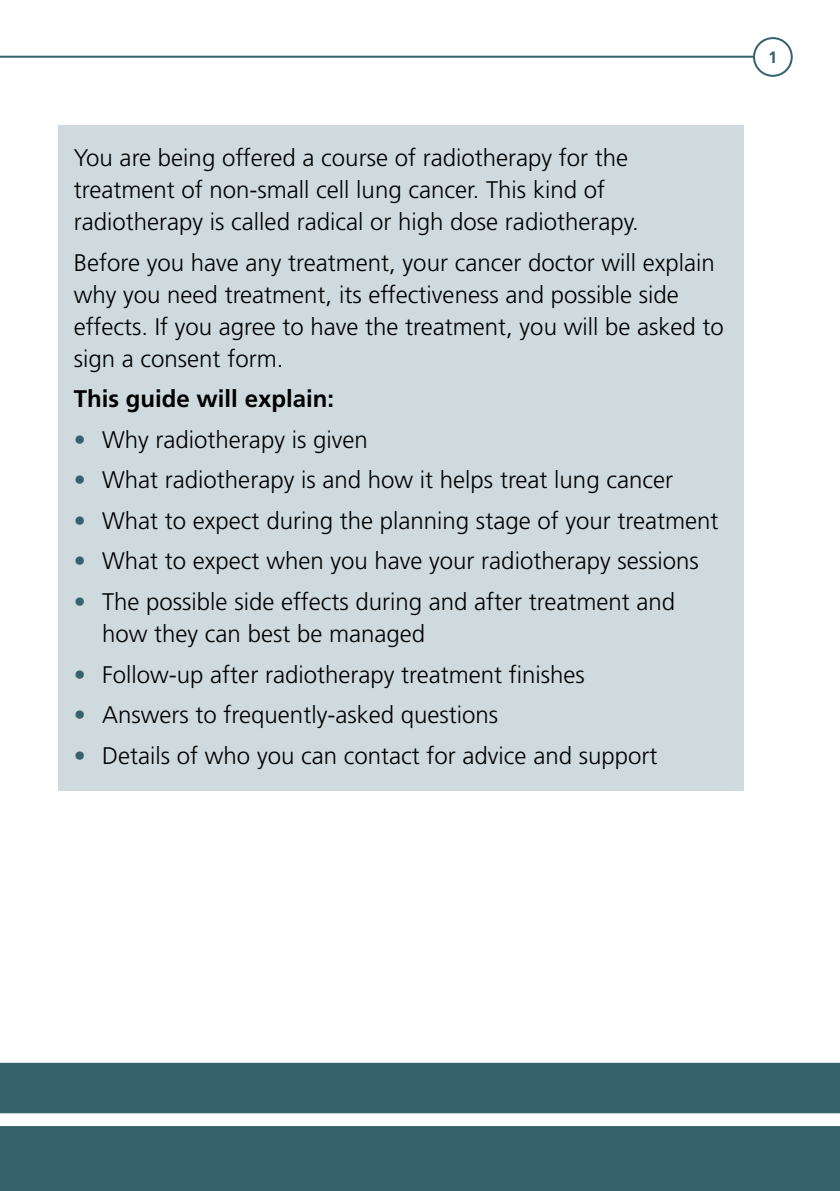
<style>
.page{position:relative;width:840px;height:1191px;background:#fff}
.page>*{position:absolute;margin:0;border:0;box-sizing:border-box;transform-origin:0 0}
.t1{font:300 24px/32px "Frutiger";color:#000}
.t2{font:700 24px "Frutiger";color:#000}
.t3{font:700 16.4px "Frutiger";color:#35626b}
.s1{color:#35626b}
</style>
<div class="page">
<div style="left:0;top:1062px;width:839px;height:129px;background:#35626b"></div>
<svg style="left:0;top:1113px;width:839px;height:13px"></svg>
<div style="left:752px;top:37px;width:40px;height:40px;border:2px solid #35626b;border-radius:50%"></div>
<hr style="left:0;top:56px;width:754px;height:2px;background:#35626b">
<div style="left:58px;top:126px;width:685px;height:665px;background:#cedadd"></div>
<p class="t1" style="left:74px;top:142px;width:566px">You are being offered a course of radiotherapy for the treatment of non-small cell lung cancer. This kind of radiotherapy is called radical or high dose radiotherapy.</p>
<p class="t1" style="left:74px;top:246px;width:651px">Before you have any treatment, your cancer doctor will explain why you need treatment, its effectiveness and possible side effects. If you agree to have the treatment, you will be asked to sign a consent form.</p>
<p class="t2" style="left:74px;top:385px;width:262px">This guide will explain:</p>
<p class="t1" style="left:74px;top:423px;width:295px"><span class="s1">•</span> Why radiotherapy is given</p>
<p class="t1" style="left:74px;top:464px;width:600px"><span class="s1">•</span> What radiotherapy is and how it helps treat lung cancer</p>
<p class="t1" style="left:74px;top:504px;width:645px"><span class="s1">•</span> What to expect during the planning stage of your treatment</p>
<p class="t1" style="left:74px;top:545px;width:626px"><span class="s1">•</span> What to expect when you have your radiotherapy sessions</p>
<p class="t1" style="left:102px;top:585px;width:574px;text-indent:-28px"><span class="s1">•</span> The possible side effects during and after treatment and how they can best be managed</p>
<p class="t1" style="left:74px;top:658px;width:512px"><span class="s1">•</span> Follow-up after radiotherapy treatment finishes</p>
<p class="t1" style="left:74px;top:698px;width:425px"><span class="s1">•</span> Answers to frequently-asked questions</p>
<p class="t1" style="left:74px;top:739px;width:585px"><span class="s1">•</span> Details of who you can contact for advice and support</p>
<p class="t3" style="left:767px;top:48px;width:11px">1</p>
</div>
